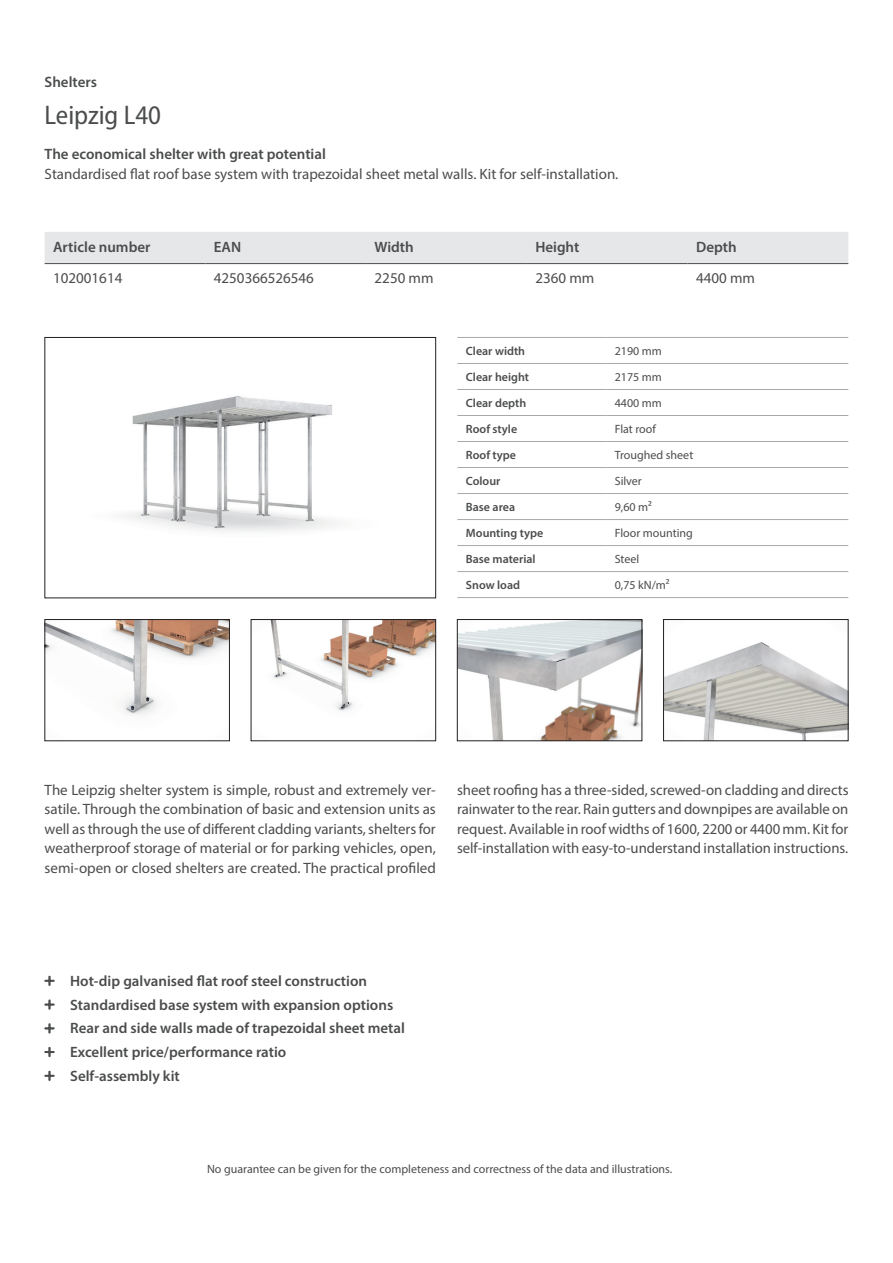
<style>
.page{position:relative;width:893px;height:1263px;background:#fff}
.page>*{position:absolute;margin:0;border:0;box-sizing:border-box;transform-origin:0 0}
.t1{font:semi-condensed 27px "Myriad Pro";color:#4b4c4d}
.t2{font:15px/19.5px "Myriad Pro";color:#4b4c4d;text-align:justify}
.t3{font:600 15px/23.7px "Myriad Pro";color:#4b4c4d}
.t4{font:12px "Myriad Pro";color:#4b4c4d}
.t5{font:600 12px "Myriad Pro";color:#4b4c4d}
</style>
<div class="page">
<img style="left:121px;top:396px;width:216px;height:136px">
<div style="left:45px;top:337px;width:391px;height:261px;border:1px solid #231f20"></div>
<img style="left:47px;top:621px;width:181px;height:94px">
<div style="left:45px;top:619px;width:185px;height:122px;border:1px solid #231f20"></div>
<img style="left:270px;top:621px;width:164px;height:90px">
<div style="left:251px;top:619px;width:185px;height:122px;border:1px solid #231f20"></div>
<img style="left:665px;top:642px;width:181px;height:97px">
<div style="left:663px;top:619px;width:185px;height:122px;border:1px solid #231f20"></div>
<img style="left:459px;top:621px;width:181px;height:118px">
<div style="left:457px;top:619px;width:185px;height:122px;border:1px solid #231f20"></div>
<div style="left:45px;top:232px;width:803px;height:31px;background:#e6e7e9"></div>
<hr style="left:45px;top:263px;width:160px;height:1px;background:#4b4c4d">
<hr style="left:205px;top:263px;width:161px;height:1px;background:#4b4c4d">
<hr style="left:366px;top:263px;width:161px;height:1px;background:#4b4c4d">
<hr style="left:527px;top:263px;width:161px;height:1px;background:#4b4c4d">
<hr style="left:688px;top:263px;width:160px;height:1px;background:#4b4c4d">
<hr style="left:457px;top:337px;width:149px;height:1px;background:#a8a9ad">
<hr style="left:606px;top:337px;width:242px;height:1px;background:#a8a9ad">
<hr style="left:457px;top:363px;width:149px;height:1px;background:#a8a9ad">
<hr style="left:606px;top:363px;width:242px;height:1px;background:#a8a9ad">
<hr style="left:457px;top:389px;width:149px;height:1px;background:#a8a9ad">
<hr style="left:606px;top:389px;width:242px;height:1px;background:#a8a9ad">
<hr style="left:457px;top:415px;width:149px;height:1px;background:#a8a9ad">
<hr style="left:606px;top:415px;width:242px;height:1px;background:#a8a9ad">
<hr style="left:457px;top:441px;width:149px;height:1px;background:#a8a9ad">
<hr style="left:606px;top:441px;width:242px;height:1px;background:#a8a9ad">
<hr style="left:457px;top:467px;width:149px;height:1px;background:#a8a9ad">
<hr style="left:606px;top:467px;width:242px;height:1px;background:#a8a9ad">
<hr style="left:457px;top:493px;width:149px;height:1px;background:#a8a9ad">
<hr style="left:606px;top:493px;width:242px;height:1px;background:#a8a9ad">
<hr style="left:457px;top:519px;width:149px;height:1px;background:#a8a9ad">
<hr style="left:606px;top:519px;width:242px;height:1px;background:#a8a9ad">
<hr style="left:457px;top:545px;width:149px;height:1px;background:#a8a9ad">
<hr style="left:606px;top:545px;width:242px;height:1px;background:#a8a9ad">
<hr style="left:457px;top:571px;width:149px;height:1px;background:#a8a9ad">
<hr style="left:606px;top:571px;width:242px;height:1px;background:#a8a9ad">
<hr style="left:457px;top:597px;width:149px;height:1px;background:#a8a9ad">
<hr style="left:606px;top:597px;width:242px;height:1px;background:#a8a9ad">
<p class="t3" style="left:45px;top:70px;width:54px">Shelters</p>
<h1 class="t1" style="left:45px;top:99px;width:118px">Leipzig L40</h1>
<p class="t3" style="left:45px;top:142px;width:283px">The economical shelter with great potential</p>
<p class="t2" style="left:45px;top:164px;width:575px">Standardised flat roof base system with trapezoidal sheet metal walls. Kit for self-installation.</p>
<p class="t3" style="left:53px;top:234px;width:99px">Article number</p>
<p class="t3" style="left:214px;top:234px;width:29px">EAN</p>
<p class="t3" style="left:375px;top:234px;width:41px">Width</p>
<p class="t3" style="left:535px;top:234px;width:46px">Height</p>
<p class="t3" style="left:696px;top:234px;width:42px">Depth</p>
<p class="t2" style="left:53px;top:268px;width:71px">102001614</p>
<p class="t2" style="left:214px;top:268px;width:102px">4250366526546</p>
<p class="t2" style="left:375px;top:268px;width:60px">2250 mm</p>
<p class="t2" style="left:535px;top:268px;width:60px">2360 mm</p>
<p class="t2" style="left:696px;top:268px;width:60px">4400 mm</p>
<p class="t5" style="left:466px;top:343px;width:61px">Clear width</p>
<p class="t4" style="left:615px;top:344px;width:49px">2190 mm</p>
<p class="t5" style="left:466px;top:369px;width:65px">Clear height</p>
<p class="t4" style="left:615px;top:370px;width:49px">2175 mm</p>
<p class="t5" style="left:466px;top:395px;width:62px">Clear depth</p>
<p class="t4" style="left:615px;top:396px;width:49px">4400 mm</p>
<p class="t5" style="left:466px;top:421px;width:53px">Roof style</p>
<p class="t4" style="left:615px;top:422px;width:43px">Flat roof</p>
<p class="t5" style="left:466px;top:447px;width:52px">Roof type</p>
<p class="t4" style="left:615px;top:448px;width:80px">Troughed sheet</p>
<p class="t5" style="left:466px;top:473px;width:36px">Colour</p>
<p class="t4" style="left:615px;top:474px;width:29px">Silver</p>
<p class="t5" style="left:466px;top:499px;width:51px">Base area</p>
<p class="t4" style="left:615px;top:500px;width:39px">9,60 m²</p>
<p class="t5" style="left:466px;top:525px;width:79px">Mounting type</p>
<p class="t4" style="left:615px;top:526px;width:80px">Floor mounting</p>
<p class="t5" style="left:466px;top:551px;width:71px">Base material</p>
<p class="t4" style="left:615px;top:552px;width:26px">Steel</p>
<p class="t5" style="left:466px;top:577px;width:56px">Snow load</p>
<p class="t4" style="left:615px;top:578px;width:56px">0,75 kN/m²</p>
<p class="t2" style="left:45px;top:780px;width:393px">The Leipzig shelter system is simple, robust and extremely ver&shy;satile. Through the combination of basic and extension units as well as through the use of different cladding variants, shelters for weatherproof storage of material or for parking vehicles, open, semi-open or closed shelters are created. The practical profiled</p>
<p class="t2" style="left:457px;top:780px;width:393px">sheet roofing has a three-sided, screwed-on cladding and directs rainwater to the rear. Rain gutters and downpipes are available on request. Available in roof widths of 1600, 2200 or 4400 mm. Kit for self-installation with easy-to-understand installation instructions.</p>
<p class="t3" style="left:70px;top:968px;width:336px">Hot-dip galvanised flat roof steel construction Standardised base system with expansion options Rear and side walls made of trapezoidal sheet metal Excellent price/performance ratio<br>Self-assembly kit</p>
<p class="t4" style="left:207px;top:1161px;width:467px">No guarantee can be given for the completeness and correctness of the data and illustrations.</p>
</div>
